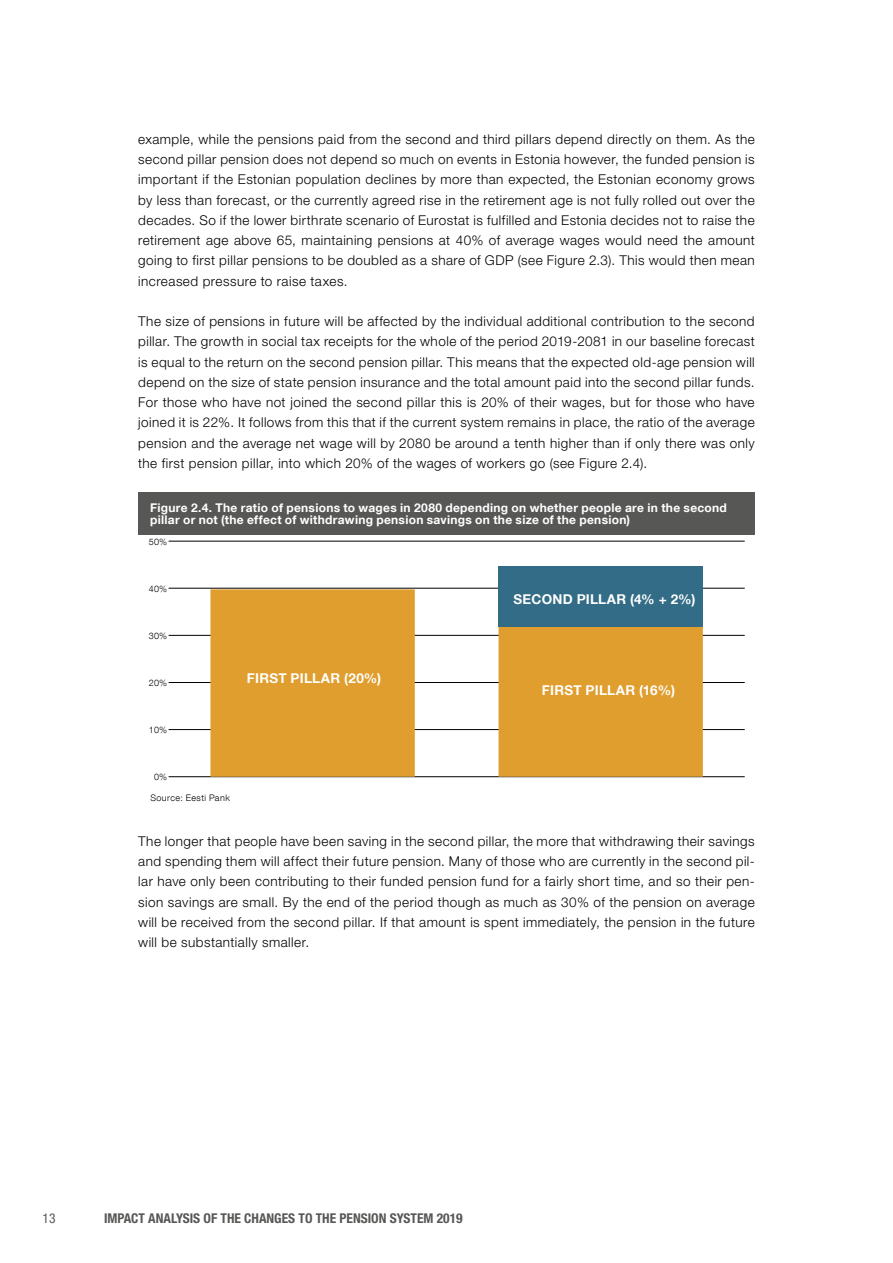
<style>
.page{position:relative;width:893px;height:1263px;background:#fff}
.page>*{position:absolute;margin:0;border:0;box-sizing:border-box;transform-origin:0 0}
.t1{font:300 13.5px/20.2px "Helvetica Neue LT Std";letter-spacing:.035em;color:#000;text-align:justify}
.t2{font:700 13.5px "Helvetica Neue LT Com";letter-spacing:.02em;color:#fff}
.t3{font:700 condensed 13.5px "Helvetica Neue LT Std";color:#575756}
.t4{font:condensed 13.5px "Helvetica Neue LT Std";color:#575756}
.t5{font:700 12px/12px "Helvetica Neue LT Com";letter-spacing:.025em;color:#fff}
.t6{font:300 9px "Helvetica Neue LT Com";letter-spacing:.04em;color:#000}
</style>
<div class="page">
<div style="left:138px;top:492px;width:617px;height:43px;background:#575756"></div>
<hr style="left:169px;top:776px;width:576px;height:1px;background:#000">
<hr style="left:169px;top:729px;width:576px;height:1px;background:#000">
<hr style="left:169px;top:682px;width:576px;height:1px;background:#000">
<hr style="left:169px;top:635px;width:576px;height:1px;background:#000">
<hr style="left:169px;top:588px;width:576px;height:1px;background:#000">
<hr style="left:169px;top:541px;width:576px;height:1px;background:#000">
<svg style="left:210px;top:589px;width:493px;height:188px;fill:#df9e2d"></svg>
<div style="left:498px;top:567px;width:205px;height:60px;background:#326c86"></div>
<p class="t1" style="left:138px;top:129px;width:618px">example, while the pensions paid from the second and third pillars depend directly on them. As the second pillar pension does not depend so much on events in Estonia however, the funded pension is important if the Estonian population declines by more than expected, the Estonian economy grows by less than forecast, or the currently agreed rise in the retirement age is not fully rolled out over the decades. So if the lower birthrate scenario of Eurostat is fulfilled and Estonia decides not to raise the retirement age above 65, maintaining pensions at 40% of average wages would need the amount going to first pillar pensions to be doubled as a share of GDP (see Figure 2.3). This would then mean increased pressure to raise taxes.</p>
<p class="t1" style="left:138px;top:311px;width:618px">The size of pensions in future will be affected by the individual additional contribution to the second pillar. The growth in social tax receipts for the whole of the period 2019-2081 in our baseline forecast is equal to the return on the second pension pillar. This means that the expected old-age pension will depend on the size of state pension insurance and the total amount paid into the second pillar funds.<br>For those who have not joined the second pillar this is 20% of their wages, but for those who have joined it is 22%. It follows from this that if the current system remains in place, the ratio of the average pension and the average net wage will by 2080 be around a tenth higher than if only there was only the first pension pillar, into which 20% of the wages of workers go (see Figure 2.4).</p>
<p class="t5" style="left:150px;top:501px;width:578px">Figure 2.4. The ratio of pensions to wages in 2080 depending on whether people are in the second pillar or not (the effect of withdrawing pension savings on the size of the pension)</p>
<p class="t6" style="left:149px;top:536px;width:20px">50%</p>
<p class="t6" style="left:149px;top:583px;width:20px">40%</p>
<p class="t6" style="left:149px;top:630px;width:20px">30%</p>
<p class="t6" style="left:149px;top:677px;width:20px">20%</p>
<p class="t6" style="left:149px;top:724px;width:20px">10%</p>
<p class="t6" style="left:154px;top:771px;width:15px">0%</p>
<p class="t6" style="left:150px;top:792px;width:81px">Source: Eesti Pank</p>
<p class="t2" style="left:247px;top:669px;width:136px">FIRST PILLAR (20%)</p>
<p class="t2" style="left:513px;top:591px;width:183px">SECOND PILLAR (4% + 2%)</p>
<p class="t2" style="left:542px;top:682px;width:135px">FIRST PILLAR (16%)</p>
<p class="t1" style="left:138px;top:831px;width:618px">The longer that people have been saving in the second pillar, the more that withdrawing their savings and spending them will affect their future pension. Many of those who are currently in the second pil&shy;lar have only been contributing to their funded pension fund for a fairly short time, and so their pen&shy;sion savings are small. By the end of the period though as much as 30% of the pension on average will be received from the second pillar. If that amount is spent immediately, the pension in the future will be substantially smaller.</p>
<p class="t4" style="left:43px;top:1211px;width:14px">13</p>
<p class="t3" style="left:104px;top:1210px;width:360px">IMPACT ANALYSIS OF THE CHANGES TO THE PENSION SYSTEM 2019</p>
</div>
